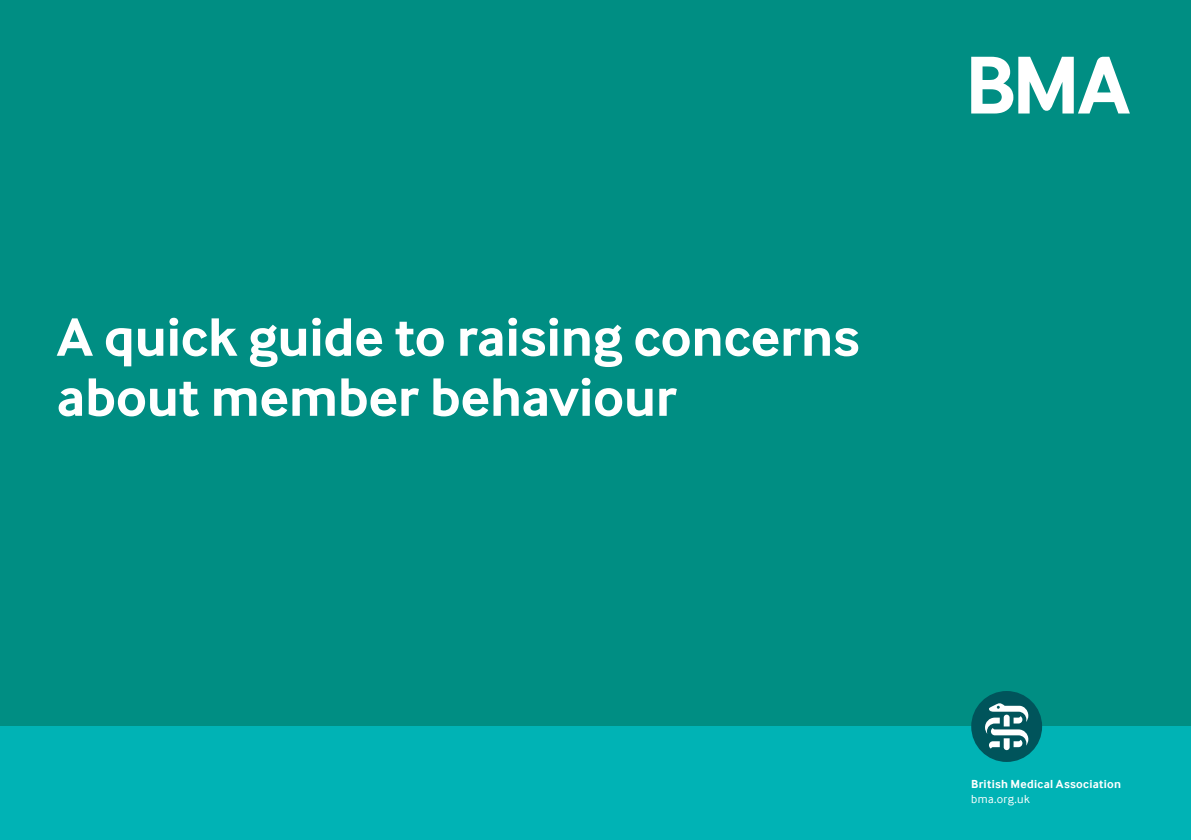
<style>
.page{position:relative;width:1191px;height:840px;background:#fff}
.page>*{position:absolute;margin:0;border:0;box-sizing:border-box;transform-origin:0 0}
.t1{font:700 56px/60px "Inter Face";letter-spacing:-.005em;color:#fff}
.t2{font:700 12px "Inter Face";letter-spacing:.025em;color:#fff}
.t3{font:12px "Inter Face";letter-spacing:.03em;color:#fff}
</style>
<div class="page">
<div style="left:0;top:0;width:1191px;height:839px;background:#008e83"></div>
<div style="left:0;top:726px;width:1191px;height:113px;background:#00b3b5"></div>
<div style="left:971px;top:690px;width:71px;height:71px;background:#00545b;border-radius:50%"></div>
<svg style="left:985px;top:703px;width:43px;height:46px"></svg>
<svg style="left:971px;top:57px;width:159px;height:56px"></svg>
<p class="t1" style="left:57px;top:307px;width:804px">A quick guide to raising concerns about member behaviour</p>
<p class="t2" style="left:971px;top:776px;width:151px">British Medical Association</p>
<p class="t3" style="left:971px;top:791px;width:60px">bma.org.uk</p>
</div>
